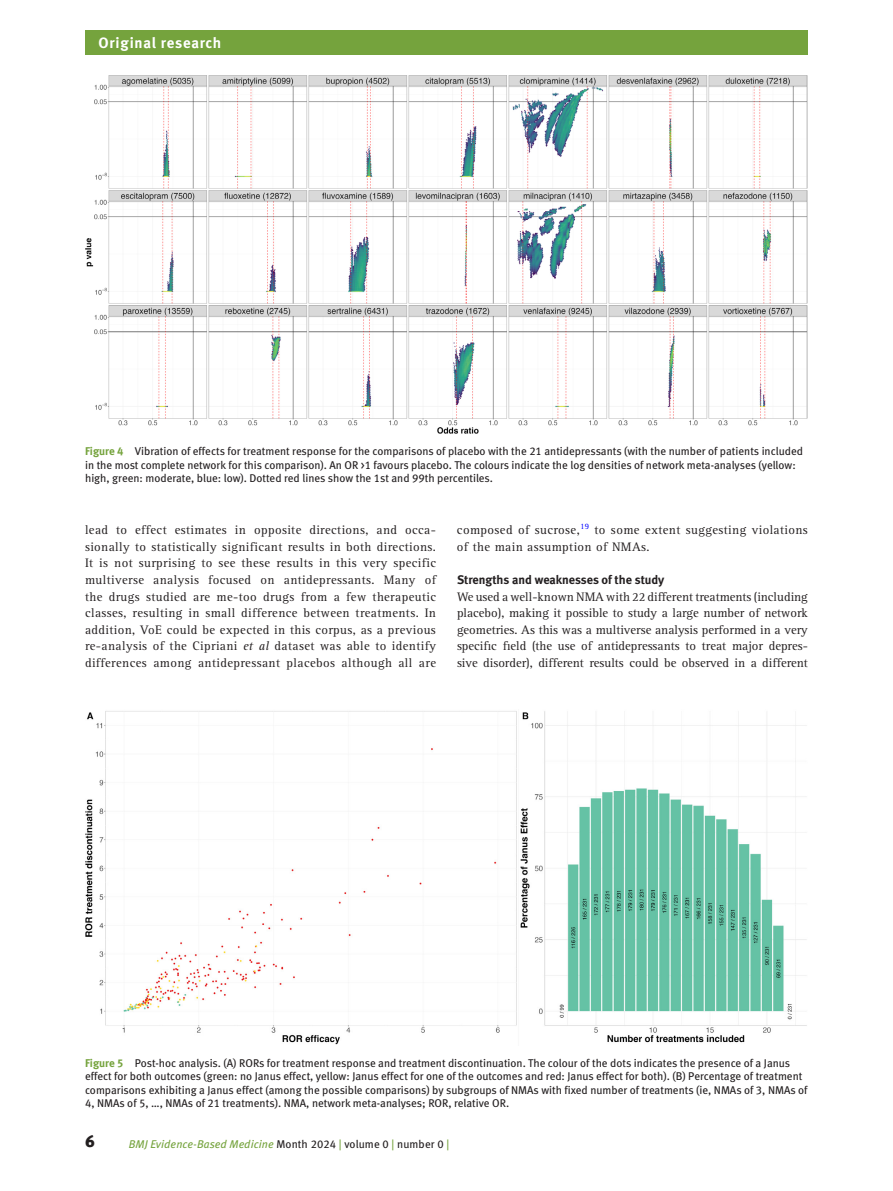
<style>
.page{position:relative;width:893px;height:1191px;background:#fff}
.page>*{position:absolute;margin:0;border:0;box-sizing:border-box;transform-origin:0 0}
.t1{font:900 16.5px "Meta Pro";color:#231f20}
.t2{font:15px "Meta Bold LFC";letter-spacing:.05em;color:#fff}
.t3{font:12.75px/16.5px "Rotis Serif Std";letter-spacing:.03em;color:#231f20;text-align:justify}
.t4{font:12.3px "Meta Bold LFC";color:#231f20}
.t5{font:11.25px/13.5px "Meta Book LF";color:#231f20}
.t6{font:italic 11.25px "Meta Book LF";letter-spacing:.01em;color:#75a33d}
.t7{font:8.4px "Rotis Serif Std";color:#00f}
.s1{font-family:"Meta Bold LFC";color:#75a33d}
.s2{font-style:italic}
.s3{font-family:"Meta Book LFC";font-style:normal;color:#231f20}
.s4{font-family:"Meta Book LFC";font-style:normal}
</style>
<div class="page">
<div style="left:85px;top:30px;width:723px;height:24px;background:#75a33d"></div>
<img style="left:85px;top:75px;width:723px;height:359px">
<img style="left:85px;top:711px;width:722px;height:334px">
<p class="t2" style="left:99px;top:34px;width:124px">Original research</p>
<p class="t5" style="left:85px;top:444px;width:719px"><span class="s1">Figure 4</span> Vibration of effects for treatment response for the comparisons of placebo with the 21 antidepressants (with the number of patients included in the most complete network for this comparison). An OR &gt;1 favours placebo. The colours indicate the log densities of network meta-analyses (yellow: high, green: moderate, blue: low). Dotted red lines show the 1st and 99th percentiles.</p>
<p class="t3" style="left:85px;top:522px;width:352px">lead to effect estimates in opposite directions, and occa&shy;sionally to statistically significant results in both directions.<br>It is not surprising to see these results in this very specific multiverse analysis focused on antidepressants. Many of the drugs studied are me-too drugs from a few therapeutic classes, resulting in small difference between treatments. In addition, VoE could be expected in this corpus, as a previous re-analysis of the Cipriani <span class="s2">et al</span> dataset was able to identify differences among antidepressant placebos although all are</p>
<p class="t3" style="left:457px;top:522px;width:124px">composed of sucrose,</p>
<p class="t7" style="left:580px;top:521px;width:11px">19</p>
<p class="t3" style="left:457px;top:522px;width:352px;text-indent:138px">to some extent suggesting violations of the main assumption of NMAs.</p>
<p class="t4" style="left:457px;top:573px;width:209px">Strengths and weaknesses of the study</p>
<p class="t3" style="left:457px;top:588px;width:352px">We used a well-known NMA with 22 different treatments (including placebo), making it possible to study a large number of network geometries. As this was a multiverse analysis performed in a very specific field (the use of antidepressants to treat major depres&shy;sive disorder), different results could be observed in a different</p>
<p class="t5" style="left:85px;top:1056px;width:724px"><span class="s1">Figure 5</span> Post-hoc analysis. (A) RORs for treatment response and treatment discontinuation. The colour of the dots indicates the presence of a Janus effect for both outcomes (green: no Janus effect, yellow: Janus effect for one of the outcomes and red: Janus effect for both). (B) Percentage of treatment comparisons exhibiting a Janus effect (among the possible comparisons) by subgroups of NMAs with fixed number of treatments (ie, NMAs of 3, NMAs of 4, NMAs of 5, …, NMAs of 21 treatments). NMA, network meta-analyses; ROR, relative OR.</p>
<p class="t1" style="left:85px;top:1130px;width:11px">6</p>
<p class="t6" style="left:129px;top:1137px;width:322px">BMJ Evidence-Based Medicine <span class="s3">Month 2024</span> <span class="s4">|</span> <span class="s3">volume 0</span> <span class="s4">|</span> <span class="s3">number 0</span> <span class="s4">|</span></p>
</div>
